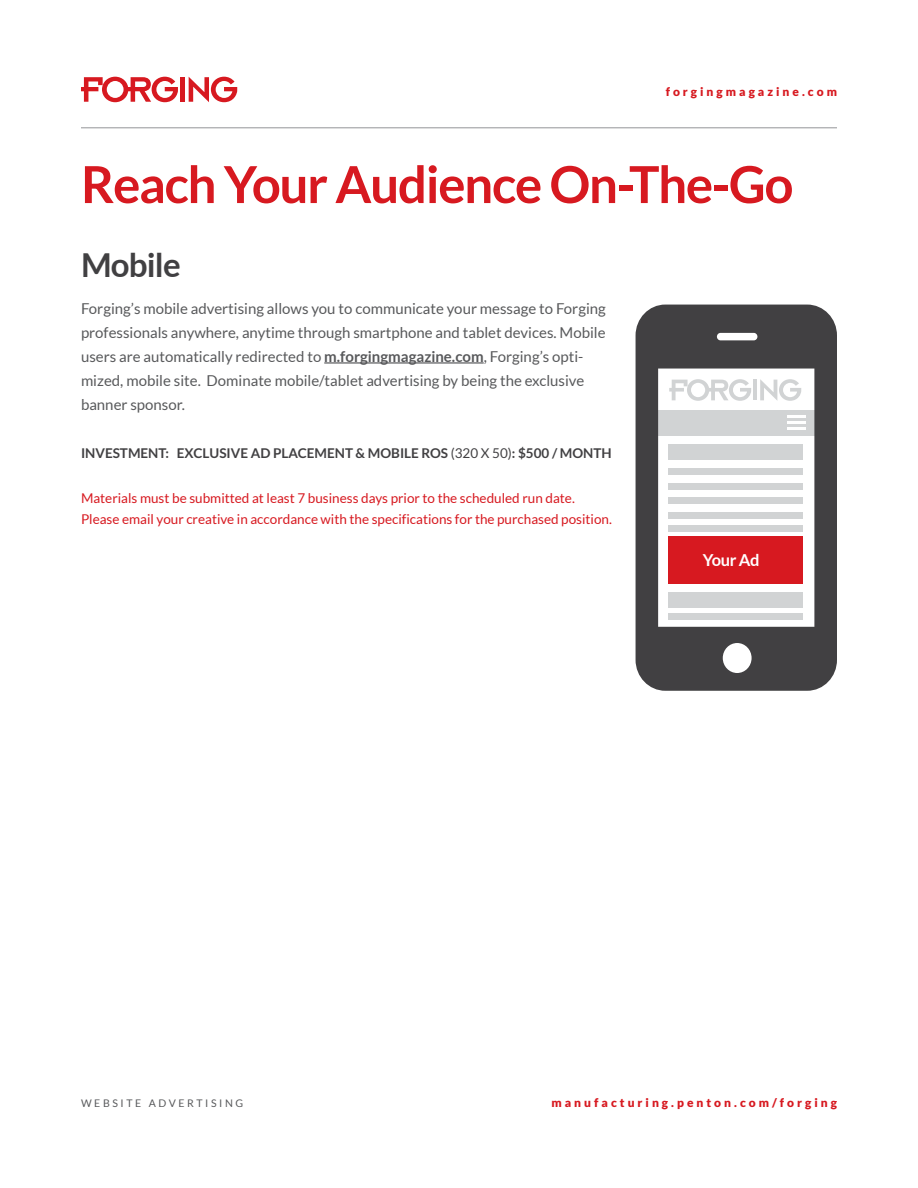
<style>
.page{position:relative;width:918px;height:1188px;background:#fff}
.page>*{position:absolute;margin:0;border:0;box-sizing:border-box;transform-origin:0 0}
.t1{font:700 51px "Lato";letter-spacing:-.025em;color:#d71920}
.t2{font:700 33px "Lato";letter-spacing:-.025em;color:#414042}
.t3{font:700 16.5px "Lato";letter-spacing:-.025em;color:#fff}
.t4{font:15px/24px "Lato";color:#58595b}
.t5{font:13.5px/21px "Lato";color:#d71920}
.t6{font:700 13.5px "Lato";color:#414042}
.t7{font:900 12px "Lato";letter-spacing:.25em;color:#d71920}
.t8{font:10.5px "Lato";letter-spacing:.25em;color:#58595b}
.s1{font-weight:700}
.s2{font-weight:400}
</style>
<div class="page">
<hr style="left:81px;top:127px;width:756px;height:1px;background:#939598">
<svg style="left:81px;top:77px;width:97px;height:25px"></svg>
<div style="left:180px;top:77px;width:5px;height:25px;background:#d71920"></div>
<svg style="left:189px;top:77px;width:48px;height:25px"></svg>
<hr style="left:324px;top:362px;width:160px;height:2px;background:#58595b">
<svg style="left:636px;top:305px;width:201px;height:386px;fill:#414042"></svg>
<div style="left:668px;top:444px;width:135px;height:16px;background:#d1d3d4"></div>
<div style="left:668px;top:469px;width:135px;height:6px;background:#d1d3d4"></div>
<div style="left:668px;top:483px;width:135px;height:7px;background:#d1d3d4"></div>
<div style="left:668px;top:498px;width:135px;height:6px;background:#d1d3d4"></div>
<div style="left:668px;top:593px;width:135px;height:15px;background:#d1d3d4"></div>
<div style="left:668px;top:537px;width:135px;height:47px;background:#d71920"></div>
<div style="left:668px;top:613px;width:135px;height:7px;background:#d1d3d4"></div>
<div style="left:668px;top:512px;width:135px;height:7px;background:#d1d3d4"></div>
<div style="left:668px;top:525px;width:135px;height:6px;background:#d1d3d4"></div>
<svg style="left:788px;top:416px;width:18px;height:2px"></svg>
<hr style="left:788px;top:421px;width:18px;height:3px;background:#fff">
<svg style="left:788px;top:427px;width:18px;height:2px"></svg>
<svg style="left:669px;top:379px;width:82px;height:22px"></svg>
<hr style="left:753px;top:380px;width:4px;height:20px;background:#d1d3d4">
<svg style="left:760px;top:379px;width:41px;height:22px"></svg>
<p class="t7" style="left:666px;top:85px;width:173px">forgingmagazine.com</p>
<h1 class="t1" style="left:81px;top:155px;width:714px">Reach Your Audience On-The-Go</h1>
<h2 class="t2" style="left:81px;top:246px;width:101px">Mobile</h2>
<p class="t4" style="left:81px;top:297px;width:526px">Forging’s mobile advertising allows you to communicate your message to Forging professionals anywhere, anytime through smartphone and tablet devices. Mobile users are automatically redirected to <span class="s1">m.forgingmagazine.com</span>, Forging’s opti&shy;mized, mobile site. Dominate mobile/tablet advertising by being the exclusive banner sponsor.</p>
<p class="t6" style="left:81px;top:445px;width:532px">INVESTMENT: EXCLUSIVE AD PLACEMENT &amp; MOBILE ROS <span class="s2">(320 X 50)</span>: $500 / MONTH</p>
<p class="t5" style="left:81px;top:488px;width:532px">Materials must be submitted at least 7 business days prior to the scheduled run date.<br>Please email your creative in accordance with the specifications for the purchased position.</p>
<p class="t3" style="left:703px;top:551px;width:58px">Your Ad</p>
<p class="t8" style="left:81px;top:1097px;width:164px">WEBSITE ADVERTISING</p>
<p class="t7" style="left:552px;top:1095px;width:287px">manufacturing.penton.com/forging</p>
</div>
